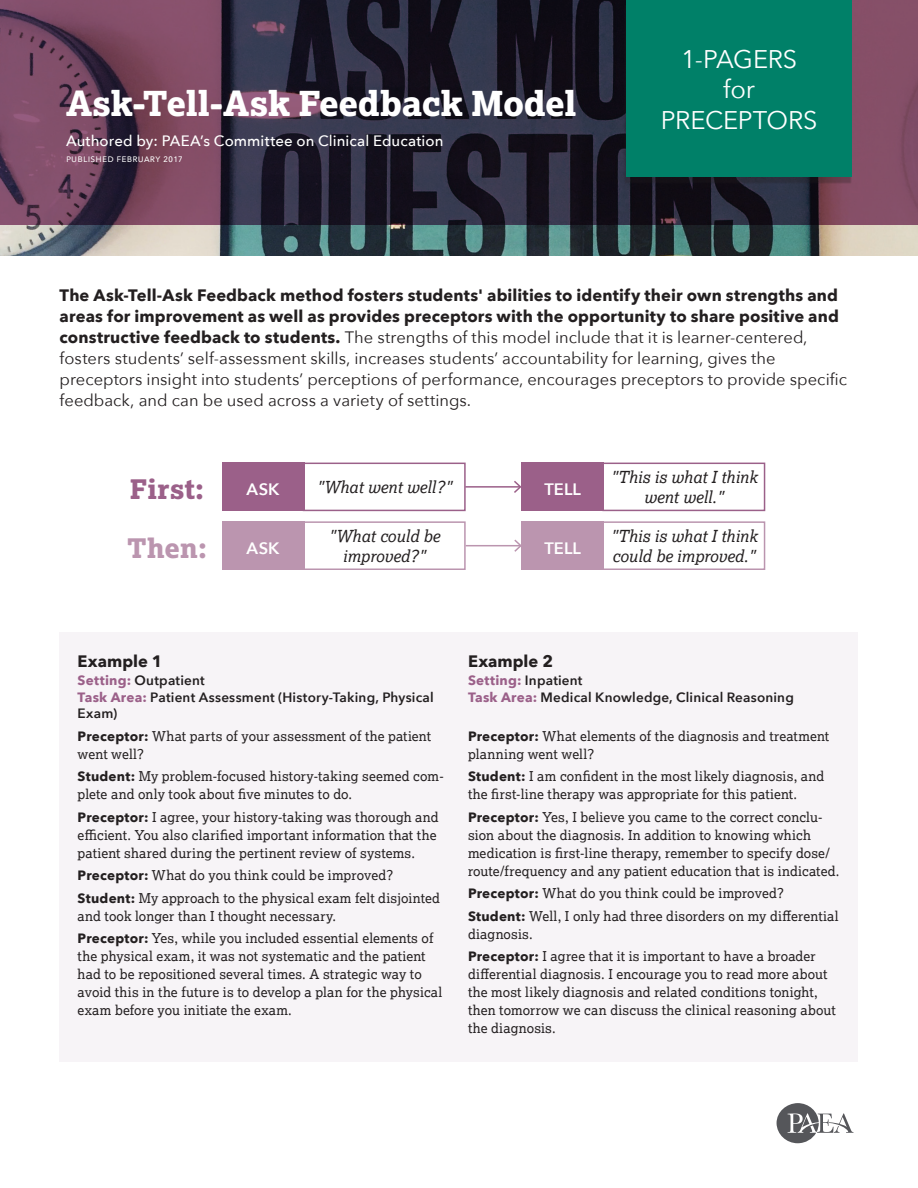
<style>
.page{position:relative;width:918px;height:1188px;background:#fff}
.page>*{position:absolute;margin:0;border:0;box-sizing:border-box;transform-origin:0 0}
.t1{font:700 34.5px "Lexia";letter-spacing:-.01em;color:#fff}
.t2{font:700 27px "Lexia";letter-spacing:.005em;color:#9b6089}
.t3{font:700 27px "Lexia";color:#bb95af}
.t4{font:25.5px/30.6px "Avenir Next";letter-spacing:-.01em;color:#fff;text-align:center}
.t5{font:16.5px/21px "Avenir Next";color:#231f20}
.t6{font:italic 16.5px/19.8px "Lexia";color:#231f20;text-align:center}
.t7{font:700 16.5px "Avenir Next";color:#231f20}
.t8{font:600 16.5px "Avenir Next";letter-spacing:.005em;color:#fff}
.t9{font:500 15px "Avenir Next";letter-spacing:.005em;color:#fff}
.t10{font:13.5px/18px "Lexia";letter-spacing:.01em;color:#231f20}
.t11{font:600 13.5px/16.5px "Avenir Next";letter-spacing:.015em;color:#231f20}
.t12{font:10.5px "Avenir Next";letter-spacing:.015em;color:#fff}
.s1{font-weight:700}
.s2{font-weight:700;color:#9b6089}
.s3{font-family:"Avenir Next";font-weight:700}
</style>
<div class="page">
<img style="left:0;top:225px;width:918px;height:31px">
<svg style="left:0;top:0;width:918px;height:225px;background:#453144"></svg>
<svg style="left:777px;top:1103px;width:77px;height:40px"></svg>
<div style="left:60px;top:633px;width:798px;height:429px;background:#f7f4f7"></div>
<div style="left:303px;top:463px;width:163px;height:48px;border:2px solid #9b6089"></div>
<div style="left:222px;top:463px;width:82px;height:48px;background:#9b6089"></div>
<div style="left:602px;top:463px;width:163px;height:48px;border:2px solid #9b6089"></div>
<div style="left:522px;top:463px;width:82px;height:48px;background:#9b6089"></div>
<div style="left:303px;top:521px;width:163px;height:49px;border:2px solid #bb95af"></div>
<div style="left:222px;top:521px;width:82px;height:49px;background:#bb95af"></div>
<div style="left:602px;top:521px;width:163px;height:49px;border:2px solid #bb95af"></div>
<div style="left:522px;top:521px;width:82px;height:49px;background:#bb95af"></div>
<hr style="left:465px;top:486px;width:55px;height:2px;background:#9b6089">
<svg style="left:512px;top:479px;width:10px;height:16px"></svg>
<hr style="left:466px;top:545px;width:55px;height:1px;background:#bb95af">
<svg style="left:513px;top:538px;width:9px;height:15px"></svg>
<div style="left:623px;top:5px;width:229px;height:179px;background:#231f20;opacity:.3"></div>
<div style="left:626px;top:0;width:226px;height:177px;background:#008068"></div>
<h1 class="t1" style="left:66px;top:81px;width:512px">Ask-Tell-Ask Feedback Model</h1>
<p class="t9" style="left:66px;top:128px;width:379px">Authored by: PAEA’s Committee on Clinical Education</p>
<p class="t12" style="left:66px;top:149px;width:118px">published february 2017</p>
<h3 class="t4" style="left:661px;top:42px;width:159px">1-PAGERS<br>for<br>PRECEPTORS</h3>
<p class="t5" style="left:60px;top:284px;width:789px"><span class="s1">The Ask-Tell-Ask Feedback method fosters students' abilities to identify their own strengths and areas for improvement as well as provides preceptors with the opportunity to share positive and constructive feedback to students.</span> The strengths of this model include that it is learner-centered, fosters students’ self-assessment skills, increases students’ accountability for learning, gives the preceptors insight into students’ perceptions of performance, encourages preceptors to provide specific feedback, and can be used across a variety of settings.</p>
<h2 class="t2" style="left:130px;top:472px;width:76px">First:</h2>
<h2 class="t3" style="left:127px;top:531px;width:82px">Then:</h2>
<p class="t8" style="left:247px;top:475px;width:34px">ASK</p>
<p class="t6" style="left:316px;top:477px;width:137px">"What went well?"</p>
<p class="t6" style="left:611px;top:467px;width:148px">"This is what I think went well."</p>
<p class="t8" style="left:544px;top:475px;width:38px">TELL</p>
<p class="t8" style="left:247px;top:534px;width:34px">ASK</p>
<p class="t6" style="left:329px;top:526px;width:113px">"What could be improved?"</p>
<p class="t8" style="left:544px;top:534px;width:38px">TELL</p>
<p class="t6" style="left:611px;top:526px;width:148px;text-align:left">"This is what I think could be improved."</p>
<p class="t7" style="left:78px;top:647px;width:87px">Example 1</p>
<p class="t11" style="left:78px;top:672px;width:358px"><span class="s2">Setting:</span> Outpatient<br><span class="s2">Task Area:</span> Patient Assessment (History-Taking, Physical<br>Exam)</p>
<p class="t10" style="left:78px;top:726px;width:355px"><span class="s3">Preceptor:</span> What parts of your assessment of the patient went well?</p>
<p class="t10" style="left:78px;top:767px;width:368px"><span class="s3">Student:</span> My problem-focused history-taking seemed com&shy;plete and only took about five minutes to do.</p>
<p class="t10" style="left:78px;top:807px;width:363px"><span class="s3">Preceptor:</span> I agree, your history-taking was thorough and efficient. You also clarified important information that the patient shared during the pertinent review of systems.</p>
<p class="t10" style="left:78px;top:864px;width:364px;line-height:22.5px"><span class="s3">Preceptor:</span> What do you think could be improved?<br><span class="s3">Student:</span> My approach to the physical exam felt disjointed</p>
<p class="t10" style="left:78px;top:904px;width:357px;line-height:22.5px">and took longer than I thought necessary.<br><span class="s3">Preceptor:</span> Yes, while you included essential elements of</p>
<p class="t10" style="left:78px;top:947px;width:366px">the physical exam, it was not systematic and the patient had to be repositioned several times. A strategic way to avoid this in the future is to develop a plan for the physical exam before you initiate the exam.</p>
<p class="t7" style="left:468px;top:647px;width:87px">Example 2</p>
<p class="t11" style="left:468px;top:672px;width:327px"><span class="s2">Setting:</span> Inpatient<br><span class="s2">Task Area:</span> Medical Knowledge, Clinical Reasoning</p>
<p class="t10" style="left:468px;top:726px;width:363px"><span class="s3">Preceptor:</span> What elements of the diagnosis and treatment planning went well?</p>
<p class="t10" style="left:468px;top:767px;width:358px"><span class="s3">Student:</span> I am confident in the most likely diagnosis, and the first-line therapy was appropriate for this patient.</p>
<p class="t10" style="left:468px;top:807px;width:373px"><span class="s3">Preceptor:</span> Yes, I believe you came to the correct conclu&shy;sion about the diagnosis. In addition to knowing which medication is first-line therapy, remember to specify dose/ route/frequency and any patient education that is indicated.</p>
<p class="t10" style="left:468px;top:882px;width:372px;line-height:22.5px"><span class="s3">Preceptor:</span> What do you think could be improved?<br><span class="s3">Student:</span> Well, I only had three disorders on my differential</p>
<p class="t10" style="left:468px;top:922px;width:349px;line-height:22.5px">diagnosis.<br><span class="s3">Preceptor:</span> I agree that it is important to have a broader</p>
<p class="t10" style="left:468px;top:965px;width:369px">differential diagnosis. I encourage you to read more about the most likely diagnosis and related conditions tonight, then tomorrow we can discuss the clinical reasoning about the diagnosis.</p>
</div>
